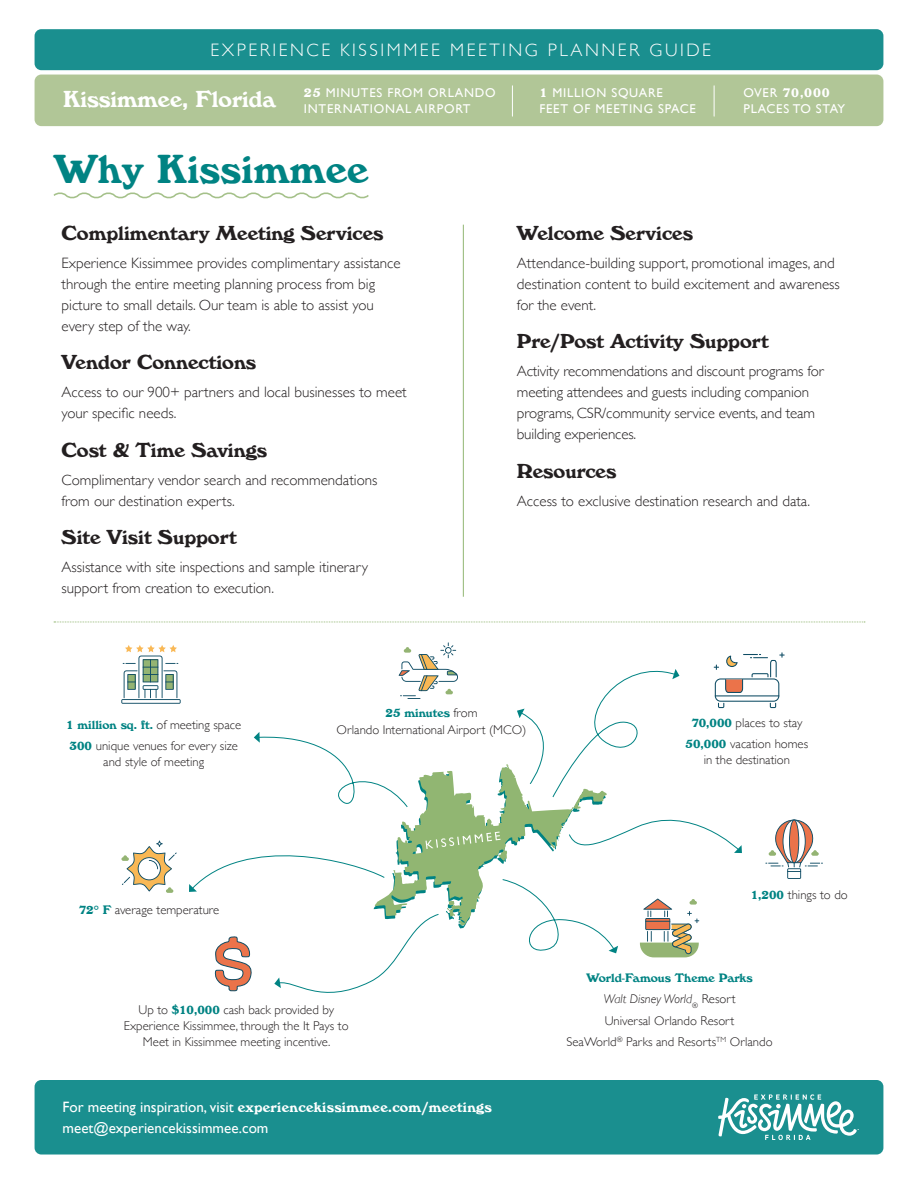
<style>
.page{position:relative;width:918px;height:1188px;background:#fff}
.page>*{position:absolute;margin:0;border:0;box-sizing:border-box;transform-origin:0 0}
.t1{font:700 42px "Windsor Com";letter-spacing:.01em;color:#008383}
.t2{font:700 24px "Windsor Com";color:#fff}
.t3{font:700 21px "Windsor Com";color:#231f20}
.t4{font:300 18px "Gill Sans";letter-spacing:.14em;color:#fff}
.t5{font:300 15px/21px "Gill Sans";color:#231f20}
.t6{font:700 15px "Windsor Com";letter-spacing:.02em;color:#fff}
.t7{font:15px "Gill Sans";color:#fff}
.t8{font:700 13.5px "Windsor Com";color:#fff}
.t9{font:300 12.75px/16.2px "Gill Sans";color:#231f20;text-align:center}
.t10{font:12.75px/16.5px "Gill Sans";letter-spacing:.06em;color:#fff}
.t11{font:700 12.75px "Windsor Com";color:#008383}
.s1{font-family:"Windsor Com";font-weight:700;font-size:13.5px}
.s2{font-family:"Gill Sans";font-weight:400;font-size:12.75px}
.s3{font-family:"Gill Sans";font-weight:300;color:#231f20}
.s4{font-family:"Windsor Com";font-weight:700;color:#008383}
.s5{font-family:"Gill Sans";font-weight:400}
.s6{font-style:italic}
</style>
<div class="page">
<div style="left:35px;top:1080px;width:848px;height:75px;background:#1a8f8f;border-radius:7px"></div>
<div style="left:35px;top:29px;width:848px;height:41px;background:#1a8f8f;border-radius:7px"></div>
<svg style="left:718px;top:1094px;width:141px;height:46px"></svg>
<div style="left:35px;top:75px;width:848px;height:51px;background:#b1c697;border-radius:7px"></div>
<hr style="left:512px;top:86px;width:1px;height:30px;background:#fff">
<hr style="left:714px;top:86px;width:1px;height:30px;background:#fff">
<hr style="left:463px;top:225px;width:1px;height:372px;background:#91b672">
<svg style="left:121px;top:840px;width:56px;height:53px"></svg>
<svg style="left:121px;top:645px;width:60px;height:59px"></svg>
<svg style="left:189px;top:642px;width:634px;height:351px"></svg>
<svg style="left:54px;top:622px;width:811px;height:1px"></svg>
<svg style="left:53px;top:192px;width:316px;height:7px"></svg>
<p class="t4" style="left:211px;top:35px;width:502px">EXPERIENCE KISSIMMEE MEETING PLANNER GUIDE</p>
<p class="t10" style="left:304px;top:84px;width:193px"><span class="s1">25</span> MINUTES FROM ORLANDO<br>INTERNATIONAL AIRPORT</p>
<p class="t10" style="left:539px;top:84px;width:158px"><span class="s1">1</span> MILLION SQUARE<br>FEET OF MEETING SPACE</p>
<p class="t8" style="left:743px;top:85px;width:88px"><span class="s2">OVER</span> 70,000</p>
<h2 class="t2" style="left:63px;top:85px;width:214px">Kissimmee, Florida</h2>
<p class="t10" style="left:743px;top:101px;width:103px">PLACES TO STAY</p>
<h1 class="t1" style="left:54px;top:145px;width:316px">Why Kissimmee</h1>
<h3 class="t3" style="left:62px;top:221px;width:324px">Complimentary Meeting Services</h3>
<p class="t5" style="left:62px;top:252px;width:341px">Experience Kissimmee provides complimentary assistance through the entire meeting planning process from big picture to small details. Our team is able to assist you every step of the way.</p>
<h3 class="t3" style="left:62px;top:350px;width:196px">Vendor Connections</h3>
<p class="t5" style="left:62px;top:381px;width:347px">Access to our 900+ partners and local businesses to meet your specific needs.</p>
<h3 class="t3" style="left:62px;top:438px;width:207px">Cost &amp; Time Savings</h3>
<p class="t5" style="left:62px;top:469px;width:317px">Complimentary vendor search and recommendations from our destination experts.</p>
<h3 class="t3" style="left:62px;top:525px;width:177px">Site Visit Support</h3>
<p class="t5" style="left:62px;top:556px;width:308px">Assistance with site inspections and sample itinerary support from creation to execution.</p>
<h3 class="t3" style="left:517px;top:221px;width:178px">Welcome Services</h3>
<p class="t5" style="left:517px;top:252px;width:324px">Attendance-building support, promotional images, and destination content to build excitement and awareness for the event.</p>
<h3 class="t3" style="left:517px;top:329px;width:253px">Pre/Post Activity Support</h3>
<p class="t5" style="left:517px;top:360px;width:308px">Activity recommendations and discount programs for meeting attendees and guests including companion programs, CSR/community service events, and team building experiences.</p>
<h3 class="t3" style="left:517px;top:459px;width:101px">Resources</h3>
<p class="t5" style="left:517px;top:490px;width:295px">Access to exclusive destination research and data.</p>
<p class="t11" style="left:66px;top:717px;width:177px">1 million sq. ft. <span class="s3">of meeting space</span></p>
<p class="t9" style="left:70px;top:737px;width:170px"><span class="s4">300</span> unique venues for every size and style of meeting</p>
<p class="t11" style="left:386px;top:706px;width:93px">25 minutes <span class="s3">from</span></p>
<p class="t9" style="left:337px;top:721px;width:191px">Orlando International Airport (MCO)</p>
<p class="t9" style="left:686px;top:711px;width:124px;line-height:21.5px"><span class="s4">70,000</span> places to stay<br><span class="s4">50,000</span> vacation homes</p>
<p class="t9" style="left:704px;top:752px;width:88px">in the destination</p>
<p class="t9" style="left:79px;top:901px;width:142px"><span class="s4">72° F</span> average temperature</p>
<p class="t9" style="left:124px;top:1001px;width:226px">Up to <span class="s4">$10,000</span> cash back provided by<br>Experience Kissimmee, through the It Pays to<br>Meet in Kissimmee meeting incentive.</p>
<p class="t6" style="left:63px;top:1099px;width:431px"><span class="s5">For meeting inspiration, visit</span> experiencekissimmee.com/meetings</p>
<p class="t7" style="left:63px;top:1119px;width:207px">meet@experiencekissimmee.com</p>
<p class="t9" style="left:751px;top:886px;width:98px"><span class="s4">1,200</span> things to do</p>
<p class="t11" style="left:586px;top:970px;width:168px">World-Famous Theme Parks</p>
<p class="t9" style="left:567px;top:988px;width:208px;line-height:21.5px"><span class="s6">Walt Disney World</span><sub>®</sub> Resort<br>Universal Orlando Resort<br>SeaWorld<sup>®</sup> Parks and Resorts<sup>TM</sup> Orlando</p>
</div>
